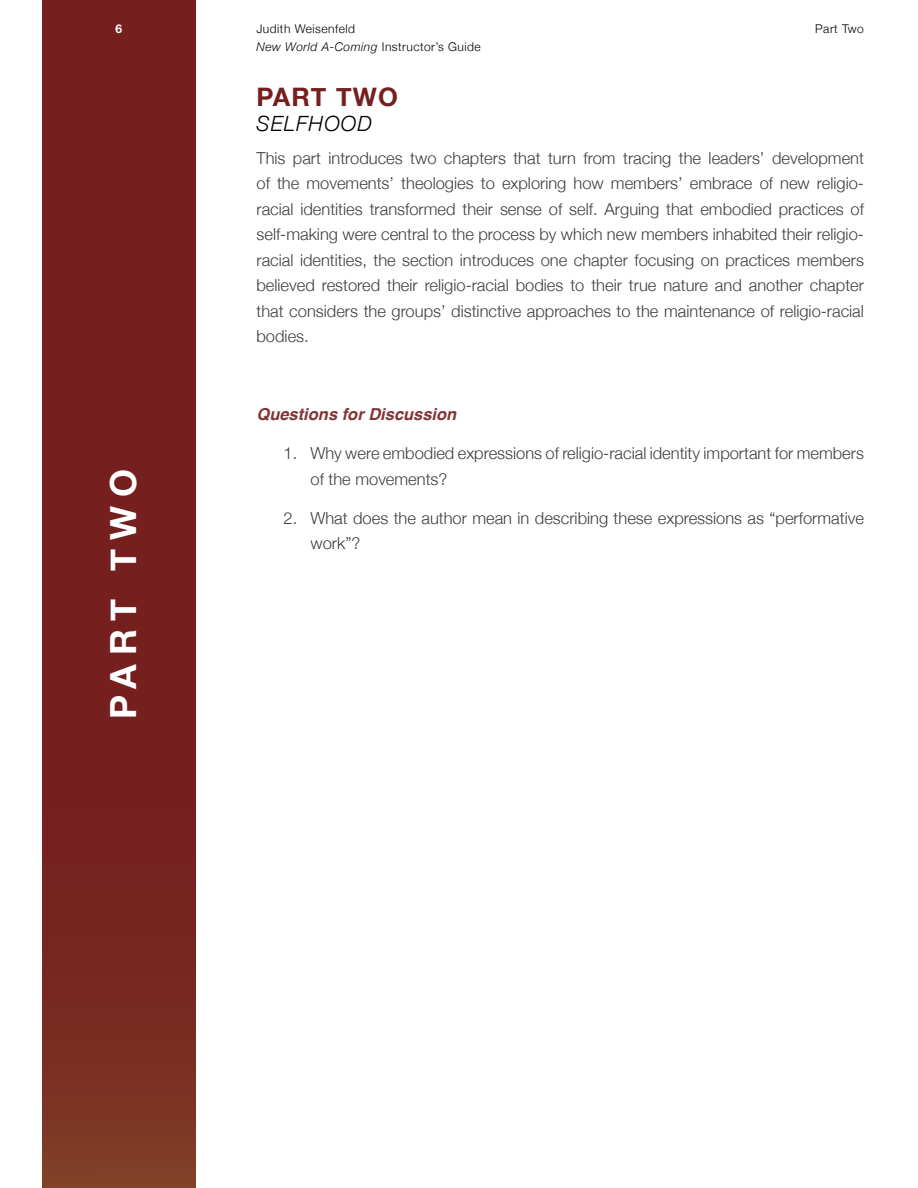
<style>
.page{position:relative;width:918px;height:1188px;background:#fff}
.page>*{position:absolute;margin:0;border:0;box-sizing:border-box;transform-origin:0 0}
.t1{font:700 36px "Helvetica Neue";letter-spacing:.24em;color:#fff}
.t2{font:700 25.5px "Helvetica Neue";letter-spacing:.05em;color:#751f1f}
.t3{font:italic 300 21px "Helvetica Neue";letter-spacing:.05em;color:#000}
.Text{font:300 16.5px/25.5px "Helvetica Neue";color:#3e3e3f}
.Text-2{font:italic 700 16.5px "Helvetica";color:#833535}
.cover__biblio{font:300 12px/18px "Helvetica Neue";letter-spacing:.04em;color:#000}
.t4{font:700 12px "Helvetica Neue";color:#fff}
.s1{font-style:italic}
</style>
<div class="page">
<svg style="left:42px;top:0;width:153px;height:1188px;background:#76231f"></svg>
<p class="t4" style="left:115px;top:20px;width:8px">6</p>
<p class="cover__biblio" style="left:256px;top:19px;width:226px">Judith Weisenfeld<br><span class="s1">New World A-Coming</span> Instructor’s Guide</p>
<p class="t2" style="left:256px;top:77px;width:143px">PART TWO</p>
<p class="t3" style="left:256px;top:107px;width:117px">SELFHOOD</p>
<p class="Text" style="left:256px;top:144px;width:609px;text-align:justify">This part introduces two chapters that turn from tracing the leaders’ development of the movements’ theologies to exploring how members’ embrace of new religio&shy;racial identities transformed their sense of self. Arguing that embodied practices of self-making were central to the process by which new members inhabited their religio&shy;racial identities, the section introduces one chapter focusing on practices members believed restored their religio-racial bodies to their true nature and another chapter that considers the groups’ distinctive approaches to the maintenance of religio-racial bodies.</p>
<p class="cover__biblio" style="left:815px;top:19px;width:50px">Part Two</p>
<p class="t1" style="left:95px;top:719px;width:252px;rotate:-90deg">PART TWO</p>
<p class="Text-2" style="left:256px;top:401px;width:201px">Questions for Discussion</p>
<p class="Text" style="left:310px;top:439px;width:555px;text-indent:-27px">1. Why were embodied expressions of religio-racial identity important for members of the movements?</p>
<p class="Text" style="left:310px;top:504px;width:555px;text-indent:-27px">2. What does the author mean in describing these expressions as “performative work”?</p>
</div>
